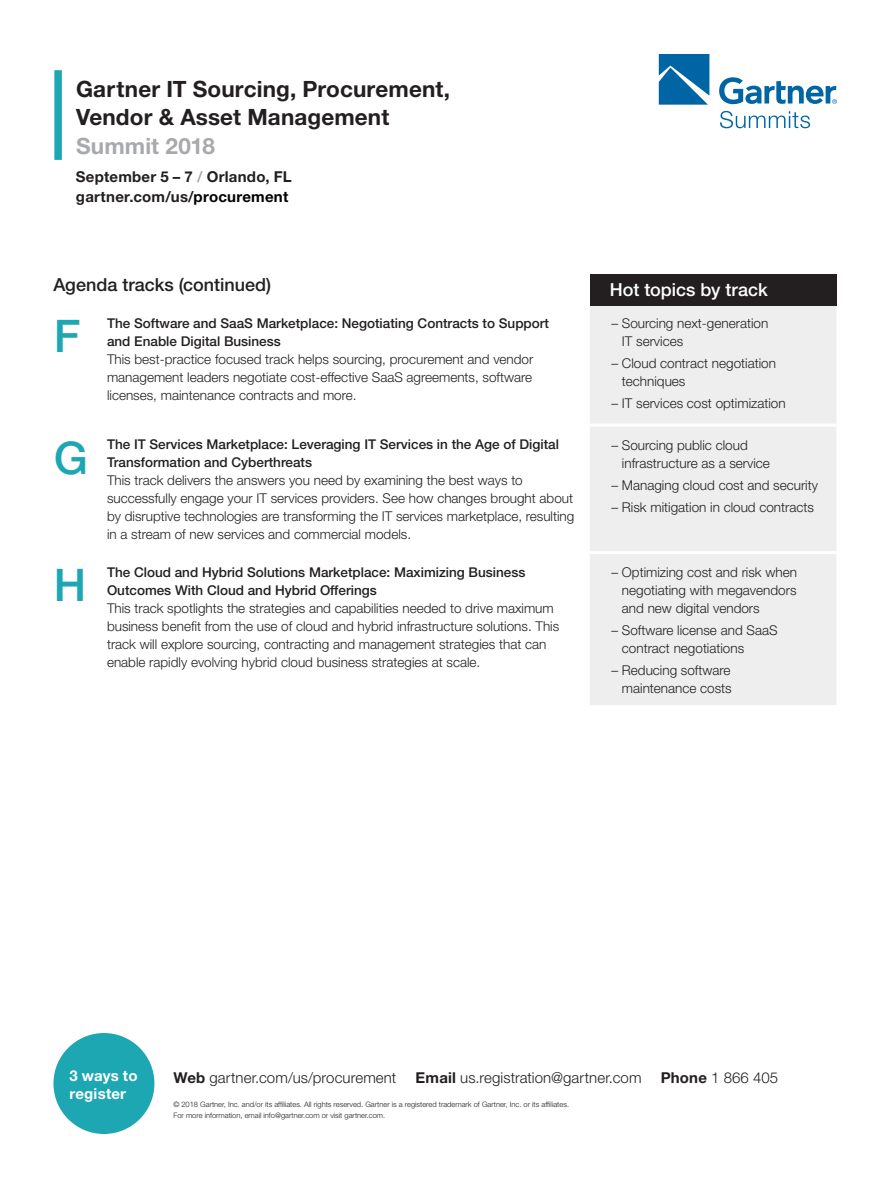
<style>
.page{position:relative;width:891px;height:1188px;background:#fff}
.page>*{position:absolute;margin:0;border:0;box-sizing:border-box;transform-origin:0 0}
.Track_Letters{font:500 45px "Helvetica Neue LT";color:#1da7b2}
.COVER__Summit_Name{font:700 22.5px/28.5px "Helvetica Neue LT";letter-spacing:.005em;color:#231f20}
.t1{font:500 18px "Helvetica Neue LT";color:#231f20}
.t2{font:500 18px "Helvetica Neue LT";color:#fff}
.INTERIOR__3_Ways_to{font:300 15px "Helvetica Neue LT";letter-spacing:.005em;color:#231f20}
.COVER__Date_Locale_U{font:700 15px "Helvetica Neue LT";letter-spacing:.015em;color:#231f20}
.t3{font:700 15px "Helvetica Neue LT";letter-spacing:.01em;color:#fff}
.UNIVERSAL__Body_Copy{font:300 13.5px/18px "Helvetica Neue LT";color:#231f20}
.Hot_Topics_-_body{font:300 13.5px/18px "Helvetica Neue LT";color:#231f20}
.Legal_Line{font:300 7.5px/10.5px "Helvetica Neue LT";color:#231f20}
.s1{color:#a8a9ad}
.s2{color:#000}
.s3{font-weight:500}
.s4{font-weight:700}
</style>
<div class="page">
<svg style="left:659px;top:54px;width:50px;height:51px"></svg>
<svg style="left:719px;top:77px;width:118px;height:27px"></svg>
<svg style="left:720px;top:111px;width:90px;height:17px"></svg>
<div style="left:54px;top:70px;width:8px;height:90px;background:#1da7b2"></div>
<div style="left:590px;top:306px;width:246px;height:399px;background:#eeeeef"></div>
<hr style="left:590px;top:424px;width:246px;height:3px;background:#fff">
<hr style="left:590px;top:551px;width:246px;height:3px;background:#fff">
<div style="left:53px;top:1033px;width:101px;height:101px;background:#1da7b2;border-radius:50%"></div>
<div style="left:590px;top:274px;width:247px;height:32px;background:#231f20"></div>
<p class="COVER__Summit_Name" style="left:76px;top:74px;width:376px">Gartner IT Sourcing, Procurement,<br>Vendor &amp; Asset Management<br><span class="s1">Summit 2018</span></p>
<p class="COVER__Date_Locale_U" style="left:76px;top:168px;width:217px">September 5 – 7 <span class="s1">/</span> Orlando, FL</p>
<p class="COVER__Date_Locale_U" style="left:76px;top:187px;width:214px">gartner.com/us/<span class="s2">procurement</span></p>
<p class="t1" style="left:53px;top:274px;width:219px">Agenda tracks (continued)</p>
<p class="Track_Letters" style="left:54px;top:309px;width:28px">F</p>
<p class="UNIVERSAL__Body_Copy" style="left:107px;top:314px;width:444px"><span class="s3">The Software and SaaS Marketplace: Negotiating Contracts to Support and Enable Digital Business<br></span>This best-practice focused track helps sourcing, procurement and vendor management leaders negotiate cost-effective SaaS agreements, software licenses, maintenance contracts and more.</p>
<p class="Hot_Topics_-_body" style="left:622px;top:314px;width:148px;text-indent:-11px">– Sourcing next-generation<br>IT services</p>
<p class="t2" style="left:610px;top:279px;width:159px">Hot topics by track</p>
<p class="Hot_Topics_-_body" style="left:622px;top:354px;width:156px;text-indent:-11px">– Cloud contract negotiation techniques</p>
<p class="Hot_Topics_-_body" style="left:611px;top:394px;width:176px">– IT services cost optimization</p>
<p class="Track_Letters" style="left:54px;top:431px;width:36px">G</p>
<p class="UNIVERSAL__Body_Copy" style="left:107px;top:435px;width:469px"><span class="s3">The IT Services Marketplace: Leveraging IT Services in the Age of Digital Transformation and Cyberthreats<br></span>This track delivers the answers you need by examining the best ways to successfully engage your IT services providers. See how changes brought about by disruptive technologies are transforming the IT services marketplace, resulting in a stream of new services and commercial models.</p>
<p class="Hot_Topics_-_body" style="left:622px;top:435px;width:150px;text-indent:-11px">– Sourcing public cloud infrastructure as a service</p>
<p class="Hot_Topics_-_body" style="left:611px;top:476px;width:208px">– Managing cloud cost and security</p>
<p class="Hot_Topics_-_body" style="left:611px;top:498px;width:204px">– Risk mitigation in cloud contracts</p>
<p class="Track_Letters" style="left:54px;top:558px;width:34px">H</p>
<p class="UNIVERSAL__Body_Copy" style="left:107px;top:563px;width:454px"><span class="s3">The Cloud and Hybrid Solutions Marketplace: Maximizing Business Outcomes With Cloud and Hybrid Offerings<br></span>This track spotlights the strategies and capabilities needed to drive maximum business benefit from the use of cloud and hybrid infrastructure solutions. This track will explore sourcing, contracting and management strategies that can enable rapidly evolving hybrid cloud business strategies at scale.</p>
<p class="Hot_Topics_-_body" style="left:622px;top:563px;width:177px;text-align:justify;text-indent:-11px">– Optimizing cost and risk when negotiating with megavendors and new digital vendors</p>
<p class="Hot_Topics_-_body" style="left:622px;top:621px;width:157px;text-indent:-11px">– Software license and SaaS contract negotiations</p>
<p class="Hot_Topics_-_body" style="left:611px;top:661px;width:122px;text-align:right">– Reducing software maintenance costs</p>
<p class="t3" style="left:69px;top:1067px;width:70px">3 ways to</p>
<p class="INTERIOR__3_Ways_to" style="left:173px;top:1069px;width:225px"><span class="s4">Web</span> gartner.com/us/procurement</p>
<p class="INTERIOR__3_Ways_to" style="left:416px;top:1069px;width:227px"><span class="s4">Email</span> us.registration@gartner.com</p>
<p class="INTERIOR__3_Ways_to" style="left:661px;top:1069px;width:119px"><span class="s4">Phone</span> 1 866 405</p>
<p class="t3" style="left:69px;top:1085px;width:58px">register</p>
<p class="Legal_Line" style="left:173px;top:1099px;width:397px">© 2018 Gartner, Inc. and/or its affiliates. All rights reserved. Gartner is a registered trademark of Gartner, Inc. or its affiliates.<br>For more information, email info@gartner.com or visit gartner.com.</p>
</div>
